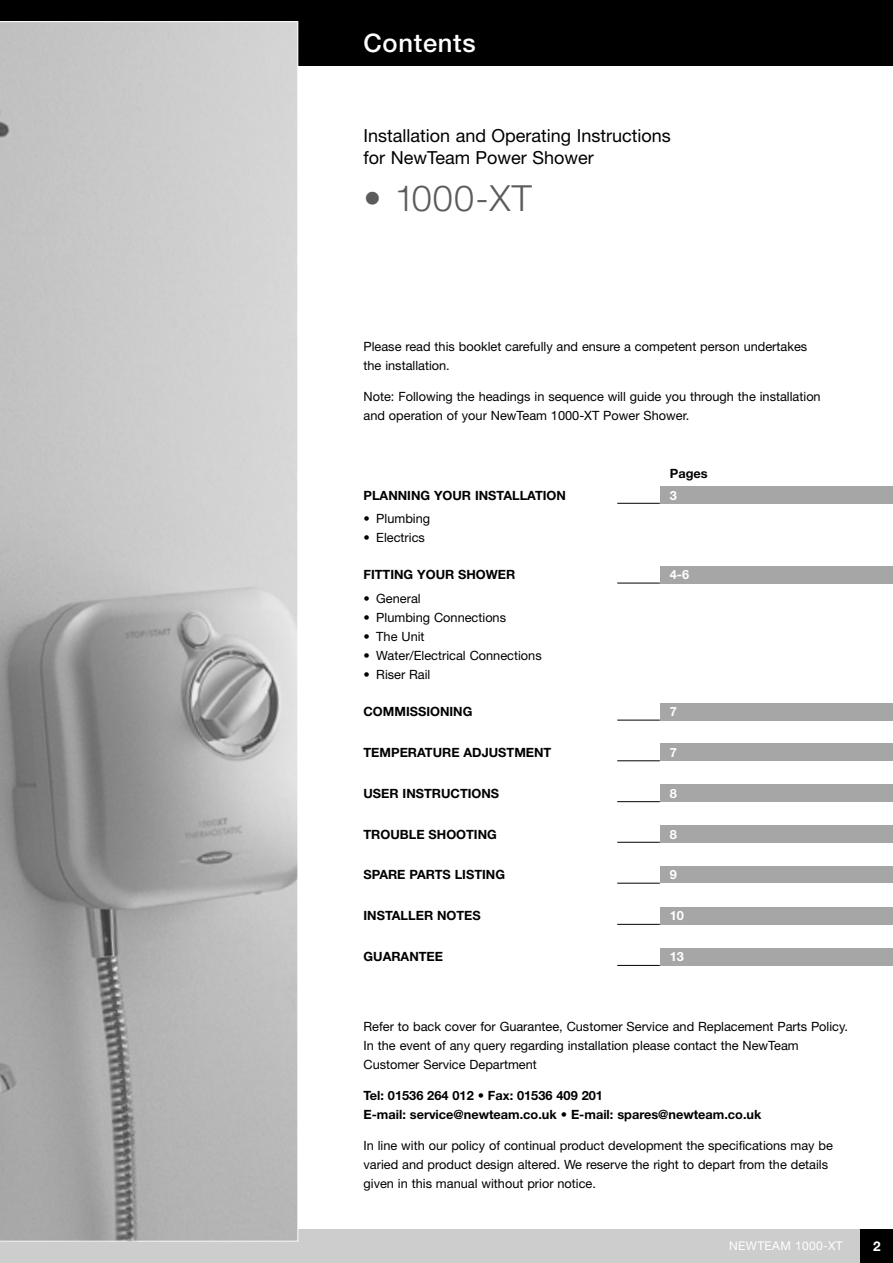
<style>
.page{position:relative;width:893px;height:1263px;background:#fff}
.page>*{position:absolute;margin:0;border:0;box-sizing:border-box;transform-origin:0 0}
.t1{font:300 36px "Helvetica Neue";letter-spacing:.035em;color:#5b5b5b}
.t2{font:500 25.5px "Helvetica Neue";letter-spacing:.03em;color:#fff}
.t3{font:18px/21.6px "Helvetica Neue";color:#000}
.t4{font:700 13.5px "Helvetica Neue";color:#fff}
.t5{font:12.75px/18.8px "Helvetica Neue";color:#000}
.t6{font:700 12.75px/18.8px "Helvetica Neue";color:#000}
.t7{font:700 12.75px "Helvetica Neue";color:#fff}
.t8{font:12px "Helvetica Neue";letter-spacing:.03em;color:#fff}
</style>
<div class="page">
<hr style="left:617px;top:761px;width:42px;height:1px;background:#000">
<div style="left:659px;top:744px;width:233px;height:17px;background:#a6a6a6"></div>
<hr style="left:617px;top:801px;width:42px;height:1px;background:#000">
<div style="left:659px;top:785px;width:233px;height:17px;background:#a6a6a6"></div>
<hr style="left:617px;top:842px;width:42px;height:1px;background:#000">
<div style="left:659px;top:825px;width:233px;height:17px;background:#a6a6a6"></div>
<hr style="left:617px;top:883px;width:42px;height:1px;background:#000">
<div style="left:659px;top:866px;width:233px;height:17px;background:#a6a6a6"></div>
<hr style="left:617px;top:924px;width:42px;height:1px;background:#000">
<div style="left:659px;top:908px;width:233px;height:17px;background:#a6a6a6"></div>
<hr style="left:617px;top:965px;width:42px;height:1px;background:#000">
<div style="left:659px;top:949px;width:233px;height:17px;background:#a6a6a6"></div>
<hr style="left:617px;top:720px;width:42px;height:1px;background:#000">
<div style="left:659px;top:703px;width:233px;height:17px;background:#a6a6a6"></div>
<hr style="left:617px;top:503px;width:42px;height:1px;background:#000">
<div style="left:659px;top:486px;width:233px;height:17px;background:#a6a6a6"></div>
<hr style="left:617px;top:583px;width:42px;height:1px;background:#000">
<div style="left:659px;top:566px;width:233px;height:17px;background:#a6a6a6"></div>
<div style="left:0;top:1229px;width:859px;height:34px;background:#cdcdcd"></div>
<div style="left:0;top:0;width:892px;height:66px;background:#000"></div>
<div style="left:859px;top:1229px;width:33px;height:34px;background:#000"></div>
<svg style="left:0;top:21px;width:298px;height:1221px;background:#b7b7b7"></svg>
<h2 class="t2" style="left:363px;top:33px;width:114px">Contents</h2>
<h3 class="t3" style="left:363px;top:126px;width:309px">Installation and Operating Instructions for NewTeam Power Shower</h3>
<h1 class="t1" style="left:363px;top:185px;width:170px">• 1000-XT</h1>
<p class="t5" style="left:363px;top:338px;width:445px">Please read this booklet carefully and ensure a competent person undertakes the installation.</p>
<p class="t5" style="left:363px;top:388px;width:458px">Note: Following the headings in sequence will guide you through the installation and operation of your NewTeam 1000-XT Power Shower.</p>
<p class="t6" style="left:669px;top:466px;width:39px">Pages</p>
<p class="t6" style="left:363px;top:487px;width:204px">PLANNING YOUR INSTALLATION</p>
<p class="t7" style="left:669px;top:490px;width:9px">3</p>
<p class="t5" style="left:363px;top:510px;width:68px">• Plumbing</p>
<p class="t5" style="left:363px;top:529px;width:63px">• Electrics</p>
<p class="t6" style="left:363px;top:566px;width:153px">FITTING YOUR SHOWER</p>
<p class="t7" style="left:669px;top:570px;width:21px">4-6</p>
<p class="t5" style="left:363px;top:590px;width:59px">• General</p>
<p class="t5" style="left:363px;top:609px;width:144px">• Plumbing Connections</p>
<p class="t5" style="left:363px;top:628px;width:63px">• The Unit</p>
<p class="t5" style="left:363px;top:647px;width:180px">• Water/Electrical Connections</p>
<p class="t5" style="left:363px;top:666px;width:68px">• Riser Rail</p>
<p class="t6" style="left:363px;top:703px;width:110px">COMMISSIONING</p>
<p class="t7" style="left:669px;top:707px;width:9px">7</p>
<p class="t6" style="left:363px;top:744px;width:189px">TEMPERATURE ADJUSTMENT</p>
<p class="t7" style="left:669px;top:748px;width:9px">7</p>
<p class="t6" style="left:363px;top:785px;width:137px">USER INSTRUCTIONS</p>
<p class="t7" style="left:669px;top:789px;width:9px">8</p>
<p class="t6" style="left:363px;top:826px;width:135px">TROUBLE SHOOTING</p>
<p class="t7" style="left:669px;top:830px;width:9px">8</p>
<p class="t6" style="left:363px;top:867px;width:143px">SPARE PARTS LISTING</p>
<p class="t7" style="left:669px;top:870px;width:9px">9</p>
<p class="t6" style="left:363px;top:908px;width:119px">INSTALLER NOTES</p>
<p class="t7" style="left:669px;top:911px;width:16px">10</p>
<p class="t6" style="left:363px;top:948px;width:81px">GUARANTEE</p>
<p class="t7" style="left:669px;top:952px;width:16px">13</p>
<p class="t5" style="left:363px;top:1018px;width:486px">Refer to back cover for Guarantee, Customer Service and Replacement Parts Policy.<br>In the event of any query regarding installation please contact the NewTeam<br>Customer Service Department</p>
<p class="t6" style="left:363px;top:1087px;width:399px">Tel: 01536 264 012 • Fax: 01536 409 201<br>E-mail: service@newteam.co.uk • E-mail: spares@newteam.co.uk</p>
<p class="t5" style="left:363px;top:1138px;width:471px">In line with our policy of continual product development the specifications may be varied and product design altered. We reserve the right to depart from the details given in this manual without prior notice.</p>
<p class="t8" style="left:729px;top:1242px;width:115px">NEWTEAM 1000-XT</p>
<p class="t4" style="left:873px;top:1242px;width:9px">2</p>
</div>
